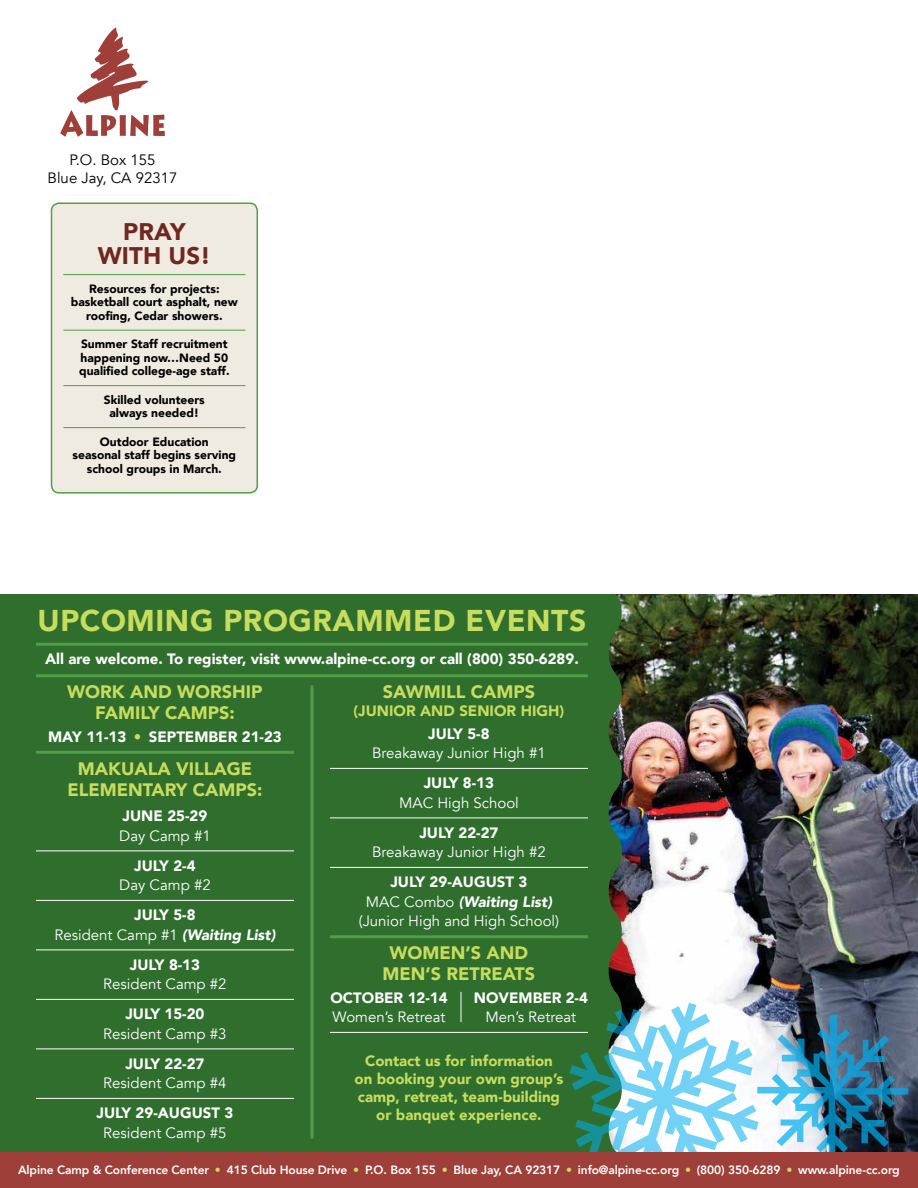
<style>
.page{position:relative;width:918px;height:1188px;background:#fff}
.page>*{position:absolute;margin:0;border:0;box-sizing:border-box;transform-origin:0 0}
.t1{font:900 30px "Avenir";letter-spacing:.02em;color:#c8dc5d}
.t2{font:900 24px/24px "Avenir";letter-spacing:.005em;color:#6f2721;text-align:center}
.t3{font:900 18px/21px "Avenir";color:#c8dc5d;text-align:center}
.t4{font:15px/19.5px "Avenir";color:#fff;text-align:center}
.t5{font:900 15px "Avenir";color:#fff}
.t6{font:900 15px/18px "Avenir";color:#c8dc5d;text-align:center}
.t7{font:15px/18px "Avenir";color:#000;text-align:center}
.t8{font:900 12px/13.5px "Avenir";color:#000;text-align:center}
.t9{font:800 12px "Avenir";letter-spacing:-.01em;color:#fff}
.s1{color:#c8dc5d}
.s2{font-weight:900}
.s3{font-weight:900;font-style:italic}
</style>
<div class="page">
<img style="left:624px;top:594px;width:294px;height:558px">
<div style="left:0;top:594px;width:624px;height:558px;background:#2f6e2d"></div>
<hr style="left:36px;top:643px;width:552px;height:3px;background:#509e45">
<hr style="left:36px;top:674px;width:552px;height:3px;background:#509e45">
<hr style="left:36px;top:751px;width:258px;height:3px;background:#509e45">
<hr style="left:36px;top:851px;width:258px;height:1px;background:#fff">
<hr style="left:36px;top:900px;width:258px;height:1px;background:#fff">
<hr style="left:36px;top:950px;width:258px;height:1px;background:#fff">
<hr style="left:36px;top:999px;width:258px;height:1px;background:#fff">
<hr style="left:36px;top:1049px;width:258px;height:1px;background:#fff">
<hr style="left:36px;top:1098px;width:258px;height:1px;background:#fff">
<hr style="left:330px;top:768px;width:258px;height:1px;background:#fff">
<hr style="left:330px;top:818px;width:258px;height:1px;background:#fff">
<hr style="left:330px;top:867px;width:258px;height:1px;background:#fff">
<hr style="left:330px;top:935px;width:258px;height:3px;background:#509e45">
<hr style="left:330px;top:1032px;width:258px;height:1px;background:#fff">
<hr style="left:310px;top:685px;width:3px;height:454px;background:#509e45">
<svg style="left:60px;top:28px;width:105px;height:109px"></svg>
<hr style="left:461px;top:992px;width:1px;height:30px;background:#fff">
<div style="left:52px;top:203px;width:205px;height:290px;background:#efebe1;border-radius:8px"></div>
<hr style="left:63px;top:274px;width:183px;height:1px;background:#509e45">
<hr style="left:63px;top:330px;width:183px;height:1px;background:#509e45">
<hr style="left:63px;top:385px;width:183px;height:1px;background:#509e45">
<hr style="left:63px;top:427px;width:183px;height:1px;background:#509e45">
<div style="left:51px;top:202px;width:207px;height:292px;border:2px solid #509e45;border-radius:8px"></div>
<svg style="left:569px;top:1003px;width:339px;height:149px"></svg>
<div style="left:0;top:1152px;width:918px;height:36px;background:#9e3f39"></div>
<p class="t7" style="left:48px;top:151px;width:131px">P.O. Box 155<br>Blue Jay, CA 92317</p>
<h2 class="t2" style="left:98px;top:219px;width:115px">PRAY<br>WITH US!</h2>
<p class="t8" style="left:71px;top:282px;width:168px">Resources for projects: basketball court asphalt, new roofing, Cedar showers.</p>
<p class="t8" style="left:79px;top:337px;width:152px;text-align:left">Summer Staff recruitment happening now…Need 50 qualified college-age staff.</p>
<p class="t8" style="left:104px;top:393px;width:102px">Skilled volunteers always needed!</p>
<p class="t8" style="left:73px;top:435px;width:165px">Outdoor Education<br>seasonal staff begins serving school groups in March.</p>
<h1 class="t1" style="left:38px;top:595px;width:550px">UPCOMING PROGRAMMED EVENTS</h1>
<p class="t5" style="left:45px;top:646px;width:535px">All are welcome. To register, visit www.alpine-cc.org or call (800) 350-6289.</p>
<p class="t3" style="left:67px;top:681px;width:197px">WORK AND WORSHIP<br>FAMILY CAMPS:</p>
<p class="t5" style="left:48px;top:724px;width:235px">MAY 11-13 <span class="s1">•</span> SEPTEMBER 21-23</p>
<p class="t3" style="left:67px;top:758px;width:197px">MAKUALA VILLAGE<br>ELEMENTARY CAMPS:</p>
<p class="t5" style="left:123px;top:803px;width:86px">JUNE 25-29</p>
<p class="t4" style="left:119px;top:826px;width:93px">Day Camp #1</p>
<p class="t5" style="left:134px;top:853px;width:63px">JULY 2-4</p>
<p class="t4" style="left:119px;top:876px;width:93px">Day Camp #2</p>
<p class="t4" style="left:55px;top:906px;width:222px"><span class="s2">JULY 5-8<br></span>Resident Camp #1 <span class="s3">(Waiting List)</span></p>
<p class="t5" style="left:130px;top:952px;width:72px">JULY 8-13</p>
<p class="t4" style="left:103px;top:975px;width:125px">Resident Camp #2</p>
<p class="t5" style="left:125px;top:1001px;width:81px">JULY 15-20</p>
<p class="t4" style="left:103px;top:1024px;width:125px">Resident Camp #3</p>
<p class="t5" style="left:125px;top:1051px;width:81px">JULY 22-27</p>
<p class="t4" style="left:103px;top:1074px;width:125px">Resident Camp #4</p>
<p class="t5" style="left:97px;top:1100px;width:138px">JULY 29-AUGUST 3</p>
<p class="t4" style="left:103px;top:1123px;width:125px">Resident Camp #5</p>
<p class="t3" style="left:383px;top:681px;width:154px">SAWMILL CAMPS</p>
<p class="t6" style="left:354px;top:702px;width:212px">(JUNIOR AND SENIOR HIGH)</p>
<p class="t5" style="left:428px;top:721px;width:63px">JULY 5-8</p>
<p class="t4" style="left:372px;top:744px;width:175px">Breakaway Junior High #1</p>
<p class="t5" style="left:424px;top:770px;width:72px">JULY 8-13</p>
<p class="t4" style="left:399px;top:793px;width:121px">MAC High School</p>
<p class="t5" style="left:419px;top:820px;width:81px">JULY 22-27</p>
<p class="t4" style="left:372px;top:843px;width:175px">Breakaway Junior High #2</p>
<p class="t4" style="left:359px;top:873px;width:202px"><span class="s2">JULY 29-AUGUST 3<br></span>MAC Combo <span class="s3">(Waiting List) </span>(Junior High and High School)</p>
<p class="t3" style="left:383px;top:942px;width:154px">WOMEN’S AND<br>MEN’S RETREATS</p>
<p class="t5" style="left:330px;top:985px;width:119px">OCTOBER 12-14</p>
<p class="t4" style="left:333px;top:1008px;width:115px">Women’s Retreat</p>
<p class="t6" style="left:355px;top:1051px;width:210px">Contact us for information on booking your own group’s camp, retreat, team-building or banquet experience.</p>
<p class="t5" style="left:474px;top:985px;width:116px">NOVEMBER 2-4</p>
<p class="t4" style="left:485px;top:1008px;width:92px">Men’s Retreat</p>
<p class="t9" style="left:18px;top:1161px;width:883px">Alpine Camp &amp; Conference Center <span class="s1">•</span> 415 Club House Drive <span class="s1">•</span> P.O. Box 155 <span class="s1">•</span> Blue Jay, CA 92317 <span class="s1">•</span> info@alpine-cc.org <span class="s1">•</span> (800) 350-6289 <span class="s1">•</span> www.alpine-cc.org</p>
</div>
